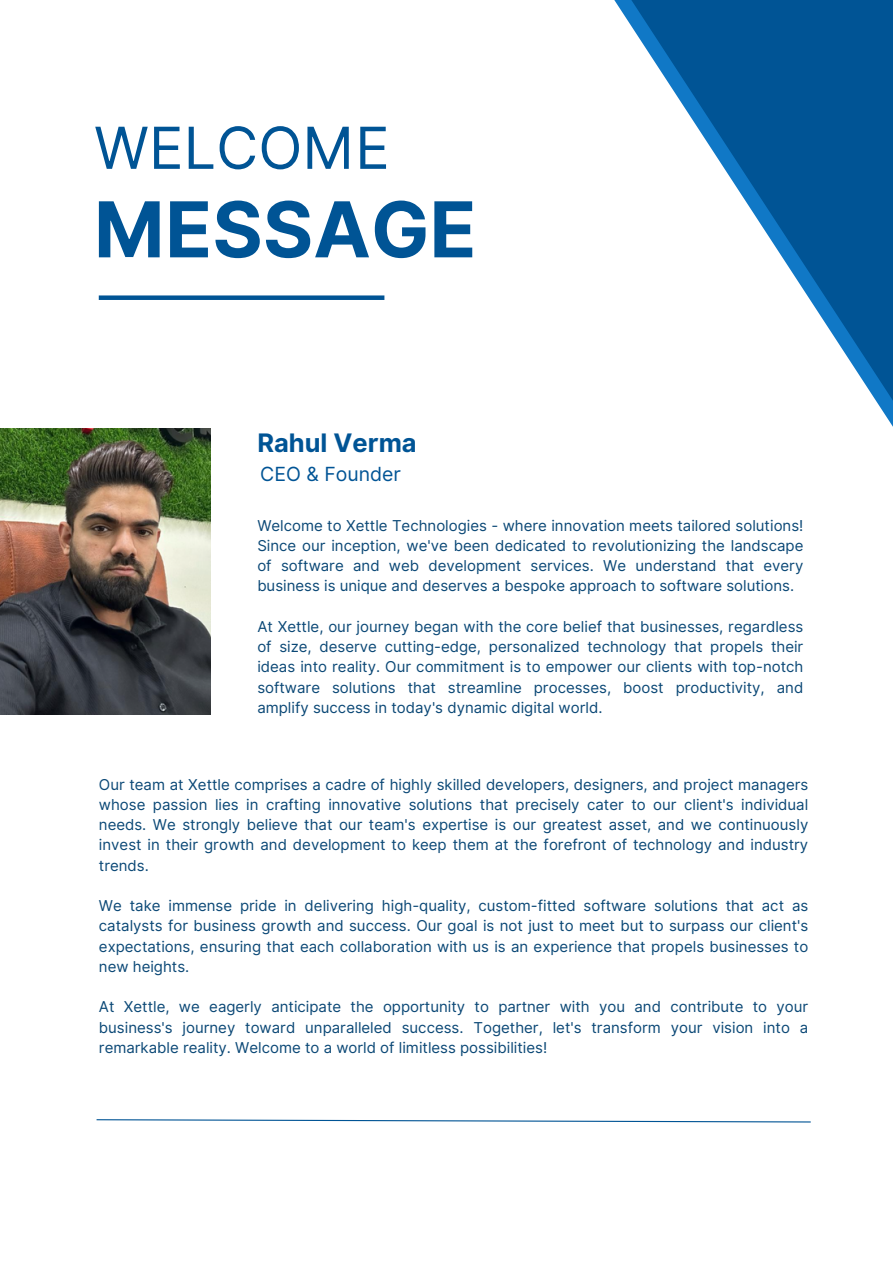
<style>
.page{position:relative;width:893px;height:1264px;background:#fff}
.page>*{position:absolute;margin:0;border:0;box-sizing:border-box;transform-origin:0 0}
.t1{font:700 76.95px "Inter";color:#005495}
.t2{font:57.9px "Inter";color:#005495}
.t3{font:700 25.5px "Inter";color:#005495}
.t4{font:19.5px "Inter";color:#005495}
.t5{font:15px/20.2px "Inter";color:#0b4876;text-align:justify}
</style>
<div class="page">
<img style="left:0;top:428px;width:210px;height:287px">
<div style="left:99px;top:295px;width:285px;height:5px;background:#005495"></div>
<svg style="left:614px;top:0;width:278px;height:425px"></svg>
<svg style="left:96px;top:1119px;width:715px;height:4px"></svg>
<p class="t2" style="left:94px;top:113px;width:297px">WELCOME</p>
<p class="t1" style="left:94px;top:183px;width:384px">MESSAGE</p>
<p class="t3" style="left:257px;top:427px;width:161px">Rahul Verma</p>
<p class="t4" style="left:260px;top:462px;width:142px">CEO &amp; Founder</p>
<p class="t5" style="left:257px;top:515px;width:547px">Welcome to Xettle Technologies - where innovation meets tailored solutions!<br>Since our inception, we've been dedicated to revolutionizing the landscape of software and web development services. We understand that every business is unique and deserves a bespoke approach to software solutions.</p>
<p class="t5" style="left:257px;top:616px;width:547px">At Xettle, our journey began with the core belief that businesses, regardless of size, deserve cutting-edge, personalized technology that propels their ideas into reality. Our commitment is to empower our clients with top-notch software solutions that streamline processes, boost productivity, and amplify success in today's dynamic digital world.</p>
<p class="t5" style="left:99px;top:774px;width:710px">Our team at Xettle comprises a cadre of highly skilled developers, designers, and project managers whose passion lies in crafting innovative solutions that precisely cater to our client's individual needs. We strongly believe that our team's expertise is our greatest asset, and we continuously invest in their growth and development to keep them at the forefront of technology and industry trends.</p>
<p class="t5" style="left:99px;top:895px;width:710px">We take immense pride in delivering high-quality, custom-fitted software solutions that act as catalysts for business growth and success. Our goal is not just to meet but to surpass our client's expectations, ensuring that each collaboration with us is an experience that propels businesses to new heights.</p>
<p class="t5" style="left:99px;top:996px;width:710px">At Xettle, we eagerly anticipate the opportunity to partner with you and contribute to your business's journey toward unparalleled success. Together, let's transform your vision into a remarkable reality. Welcome to a world of limitless possibilities!</p>
</div>
